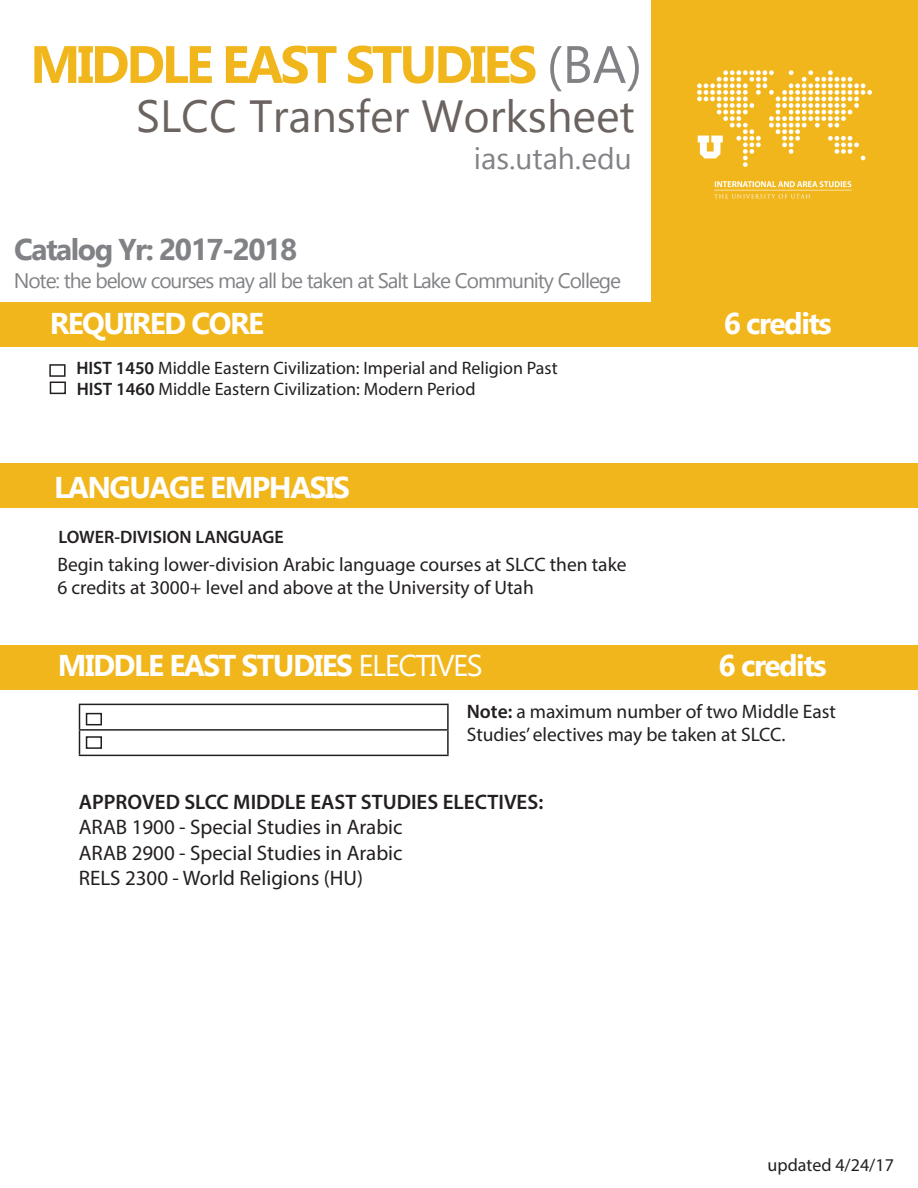
<style>
.page{position:relative;width:918px;height:1188px;background:#fff}
.page>*{position:absolute;margin:0;border:0;box-sizing:border-box;transform-origin:0 0}
.t1{font:700 52.5px "Gadugi";letter-spacing:-.06em;color:#f1b61b}
.t2{font:45px "Gadugi";color:#6b6360}
.t3{font:700 30px "Gadugi";letter-spacing:-.05em;color:#fff}
.t4{font:700 30px "Gadugi";letter-spacing:-.05em;color:#808285}
.t5{font:30px "Gadugi";color:#808285}
.t6{font:21px "Myriad Pro";color:#231f20}
.t7{font:21px "Gadugi";letter-spacing:-.05em;color:#808285}
.t8{font:600 21px "Myriad Pro";color:#231f20}
.t9{font:19.5px/23.4px "Myriad Pro";color:#231f20}
.t10{font:18px "Myriad Pro";color:#231f20}
.t11{font:600 18px "Myriad Pro";color:#231f20}
.s1{font-weight:400;color:#808285}
.s2{font-weight:600}
.s3{font-weight:400}
</style>
<div class="page">
<div style="left:651px;top:0;width:267px;height:302px;background:#f1b61b"></div>
<img style="left:697px;top:70px;width:175px;height:129px">
<div style="left:0;top:302px;width:918px;height:44px;background:#f1b61b"></div>
<div style="left:49px;top:364px;width:17px;height:13px;border:2px solid #231f20"></div>
<div style="left:50px;top:382px;width:16px;height:12px;border:2px solid #231f20"></div>
<div style="left:0;top:645px;width:918px;height:44px;background:#f1b61b"></div>
<div style="left:86px;top:713px;width:16px;height:12px;border:2px solid #231f20"></div>
<div style="left:86px;top:736px;width:16px;height:13px;border:2px solid #231f20"></div>
<hr style="left:79px;top:704px;width:370px;height:1px;background:#231f20">
<hr style="left:447px;top:705px;width:2px;height:24px;background:#231f20">
<hr style="left:79px;top:729px;width:370px;height:2px;background:#231f20">
<svg style="left:79px;top:705px;width:1px;height:50px"></svg>
<hr style="left:447px;top:731px;width:2px;height:24px;background:#231f20">
<hr style="left:79px;top:755px;width:370px;height:1px;background:#231f20">
<div style="left:0;top:464px;width:918px;height:44px;background:#f1b61b"></div>
<p class="t1" style="left:30px;top:33px;width:614px">MIDDLE EAST STUDIES <span class="s1">(BA)</span></p>
<p class="t2" style="left:136px;top:89px;width:500px">SLCC Transfer Worksheet</p>
<p class="t4" style="left:14px;top:232px;width:285px">Catalog Yr: 2017-2018</p>
<p class="t5" style="left:474px;top:140px;width:160px">ias.utah.edu</p>
<p class="t7" style="left:14px;top:268px;width:609px">Note: the below courses may all be taken at Salt Lake Community College</p>
<p class="t3" style="left:50px;top:305px;width:216px">REQUIRED CORE</p>
<p class="t3" style="left:724px;top:305px;width:110px">6 credits</p>
<p class="t10" style="left:76px;top:357px;width:483px"><span class="s2">HIST 1450</span> Middle Eastern Civilization: Imperial and Religion Past</p>
<p class="t10" style="left:77px;top:378px;width:400px"><span class="s2">HIST 1460</span> Middle Eastern Civilization: Modern Period</p>
<p class="t3" style="left:54px;top:469px;width:298px">LANGUAGE EMPHASIS</p>
<p class="t11" style="left:58px;top:525px;width:227px">LOWER-DIVISION LANGUAGE</p>
<p class="t9" style="left:57px;top:552px;width:571px">Begin taking lower-division Arabic language courses at SLCC then take<br>6 credits at 3000+ level and above at the University of Utah</p>
<p class="t3" style="left:58px;top:647px;width:427px">MIDDLE EAST STUDIES <span class="s3">ELECTIVES</span></p>
<p class="t3" style="left:719px;top:647px;width:110px">6 credits</p>
<p class="t9" style="left:467px;top:700px;width:371px"><span class="s2">Note:</span> a maximum number of two Middle East<br>Studies’ electives may be taken at SLCC.</p>
<p class="t8" style="left:79px;top:789px;width:466px">APPROVED SLCC MIDDLE EAST STUDIES ELECTIVES:</p>
<p class="t6" style="left:79px;top:814px;width:325px">ARAB 1900 - Special Studies in Arabic</p>
<p class="t6" style="left:79px;top:840px;width:325px">ARAB 2900 - Special Studies in Arabic</p>
<p class="t6" style="left:79px;top:865px;width:286px">RELS 2300 - World Religions (HU)</p>
<p class="t10" style="left:768px;top:1153px;width:128px">updated 4/24/17</p>
</div>
